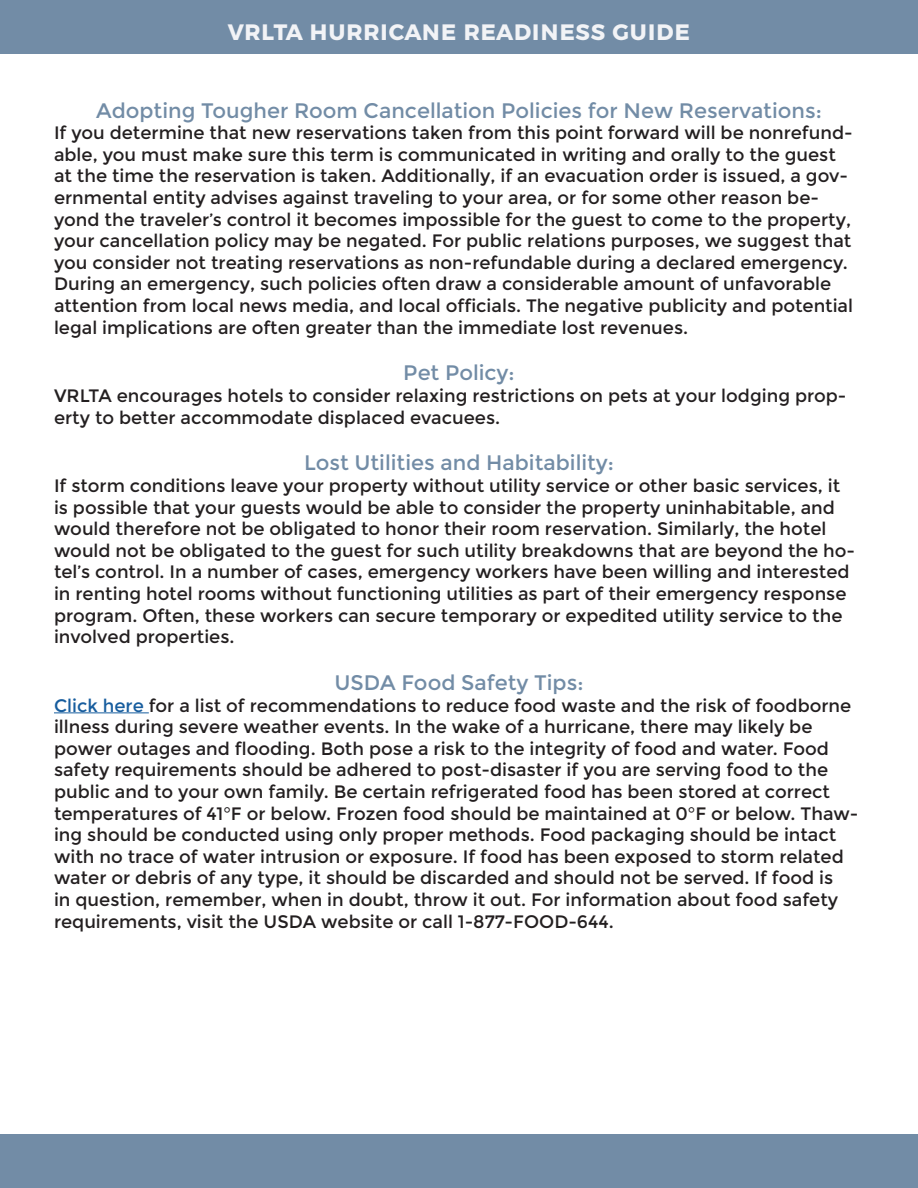
<style>
.page{position:relative;width:918px;height:1188px;background:#fff}
.page>*{position:absolute;margin:0;border:0;box-sizing:border-box;transform-origin:0 0}
.Paragraph_Style_1{font:600 27px "Montserrat";color:#f2f3f6}
.Section_Intro{font:21px "Montserrat";color:#728ca6}
.Body{font:18px/21.6px "Montserrat";color:#231f20}
.s1{color:#175d9e}
</style>
<div class="page">
<hr style="left:54px;top:712px;width:95px;height:1px;background:#175d9e">
<div style="left:0;top:0;width:918px;height:54px;background:#728ca6"></div>
<div style="left:0;top:1134px;width:918px;height:54px;background:#728ca6"></div>
<p class="Paragraph_Style_1" style="left:228px;top:9px;width:464px">VRLTA HURRICANE READINESS GUIDE</p>
<p class="Section_Intro" style="left:96px;top:98px;width:727px">Adopting Tougher Room Cancellation Policies for New Reservations:</p>
<p class="Body" style="left:54px;top:122px;width:801px">If you determine that new reservations taken from this point forward will be nonrefund&shy;able, you must make sure this term is communicated in writing and orally to the guest at the time the reservation is taken. Additionally, if an evacuation order is issued, a gov&shy;ernmental entity advises against traveling to your area, or for some other reason be&shy;yond the traveler’s control it becomes impossible for the guest to come to the property, your cancellation policy may be negated. For public relations purposes, we suggest that you consider not treating reservations as non-refundable during a declared emergency.<br>During an emergency, such policies often draw a considerable amount of unfavorable attention from local news media, and local officials. The negative publicity and potential legal implications are often greater than the immediate lost revenues.</p>
<p class="Section_Intro" style="left:403px;top:361px;width:113px">Pet Policy:</p>
<p class="Body" style="left:54px;top:385px;width:794px">VRLTA encourages hotels to consider relaxing restrictions on pets at your lodging prop&shy;erty to better accommodate displaced evacuees.</p>
<p class="Section_Intro" style="left:304px;top:451px;width:311px">Lost Utilities and Habitability:</p>
<p class="Body" style="left:54px;top:475px;width:803px">If storm conditions leave your property without utility service or other basic services, it is possible that your guests would be able to consider the property uninhabitable, and would therefore not be obligated to honor their room reservation. Similarly, the hotel would not be obligated to the guest for such utility breakdowns that are beyond the ho&shy;tel’s control. In a number of cases, emergency workers have been willing and interested in renting hotel rooms without functioning utilities as part of their emergency response program. Often, these workers can secure temporary or expedited utility service to the involved properties.</p>
<p class="Section_Intro" style="left:334px;top:670px;width:251px">USDA Food Safety Tips:</p>
<p class="Body" style="left:54px;top:695px;width:806px"><span class="s1">Click here</span> for a list of recommendations to reduce food waste and the risk of foodborne illness during severe weather events. In the wake of a hurricane, there may likely be power outages and flooding. Both pose a risk to the integrity of food and water. Food safety requirements should be adhered to post-disaster if you are serving food to the public and to your own family. Be certain refrigerated food has been stored at correct temperatures of 41°F or below. Frozen food should be maintained at 0°F or below. Thaw&shy;ing should be conducted using only proper methods. Food packaging should be intact with no trace of water intrusion or exposure. If food has been exposed to storm related water or debris of any type, it should be discarded and should not be served. If food is<br>in question, remember, when in doubt, throw it out. For information about food safety requirements, visit the USDA website or call 1-877-FOOD-644.</p>
</div>
